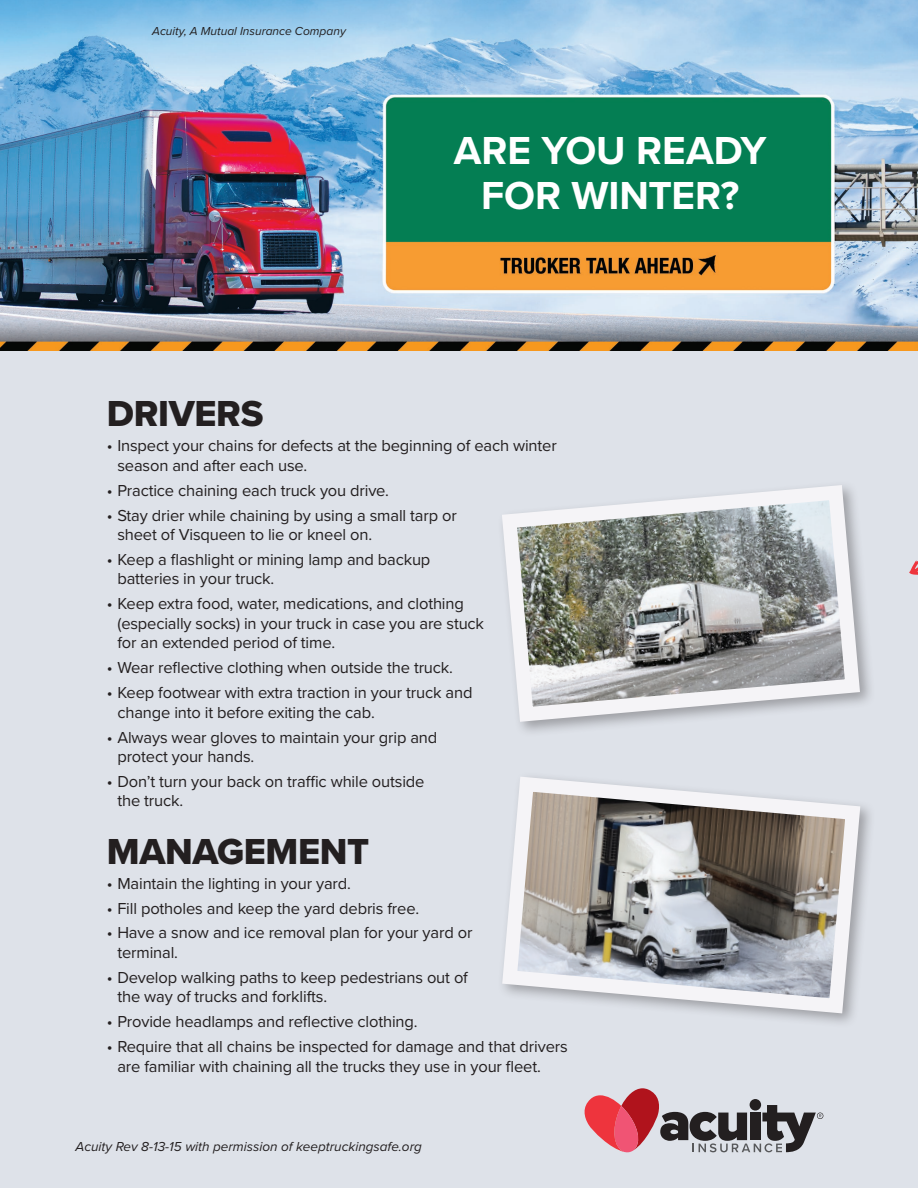
<style>
.page{position:relative;width:918px;height:1188px;background:#fff}
.page>*{position:absolute;margin:0;border:0;box-sizing:border-box;transform-origin:0 0}
.t1{font:700 40.5px/45px "Proxima Nova";color:#fff;text-align:center}
.t2{font:37.5px "Proxima Nova Extrabld";letter-spacing:-.01em;color:#231f20}
.t3{font:16.5px/19.5px "Proxima Nova";letter-spacing:-.01em;color:#231f20}
.t4{font:italic 13.5px "Proxima Nova";color:#231f20}
.t5{font:italic 12px "Proxima Nova";color:#231f20}
</style>
<div class="page">
<div style="left:0;top:0;width:917px;height:1188px;background:#dee2e9"></div>
<img style="left:0;top:0;width:918px;height:350px">
<svg style="left:502px;top:485px;width:366px;height:244px"></svg>
<svg style="left:585px;top:1088px;width:238px;height:64px"></svg>
<svg style="left:909px;top:534px;width:9px;height:41px"></svg>
<svg style="left:502px;top:777px;width:366px;height:244px"></svg>
<p class="t5" style="left:152px;top:22px;width:195px">Acuity, A Mutual Insurance Company</p>
<h1 class="t1" style="left:454px;top:127px;width:314px">ARE YOU READY<br>FOR WINTER?</h1>
<h2 class="t2" style="left:107px;top:386px;width:158px">DRIVERS</h2>
<p class="t3" style="left:117px;top:435px;width:441px;text-indent:-10px">• Inspect your chains for defects at the beginning of each winter season and after each use.</p>
<p class="t3" style="left:107px;top:480px;width:284px">• Practice chaining each truck you drive.</p>
<p class="t3" style="left:117px;top:505px;width:341px;text-indent:-10px">• Stay drier while chaining by using a small tarp or sheet of Visqueen to lie or kneel on.</p>
<p class="t3" style="left:117px;top:549px;width:315px;text-indent:-10px">• Keep a flashlight or mining lamp and backup batteries in your truck.</p>
<p class="t3" style="left:117px;top:593px;width:368px;text-indent:-10px">• Keep extra food, water, medications, and clothing (especially socks) in your truck in case you are stuck for an extended period of time.</p>
<p class="t3" style="left:107px;top:657px;width:348px">• Wear reflective clothing when outside the truck.</p>
<p class="t3" style="left:117px;top:682px;width:357px;text-indent:-10px">• Keep footwear with extra traction in your truck and change into it before exiting the cab.</p>
<p class="t3" style="left:117px;top:727px;width:321px;text-indent:-10px">• Always wear gloves to maintain your grip and protect your hands.</p>
<p class="t3" style="left:117px;top:771px;width:309px;text-indent:-10px">• Don’t turn your back on traffic while outside the truck.</p>
<h2 class="t2" style="left:107px;top:823px;width:264px">MANAGEMENT</h2>
<p class="t3" style="left:107px;top:873px;width:246px">• Maintain the lighting in your yard.</p>
<p class="t3" style="left:107px;top:898px;width:314px">• Fill potholes and keep the yard debris free.</p>
<p class="t3" style="left:117px;top:922px;width:357px;text-indent:-10px">• Have a snow and ice removal plan for your yard or terminal.</p>
<p class="t3" style="left:117px;top:967px;width:352px;text-indent:-10px">• Develop walking paths to keep pedestrians out of the way of trucks and forklifts.</p>
<p class="t3" style="left:107px;top:1011px;width:312px">• Provide headlamps and reflective clothing.</p>
<p class="t3" style="left:117px;top:1036px;width:452px;text-indent:-10px">• Require that all chains be inspected for damage and that drivers are familiar with chaining all the trucks they use in your fleet.</p>
<p class="t4" style="left:76px;top:1136px;width:348px">Acuity Rev 8-13-15 with permission of keeptruckingsafe.org</p>
</div>
